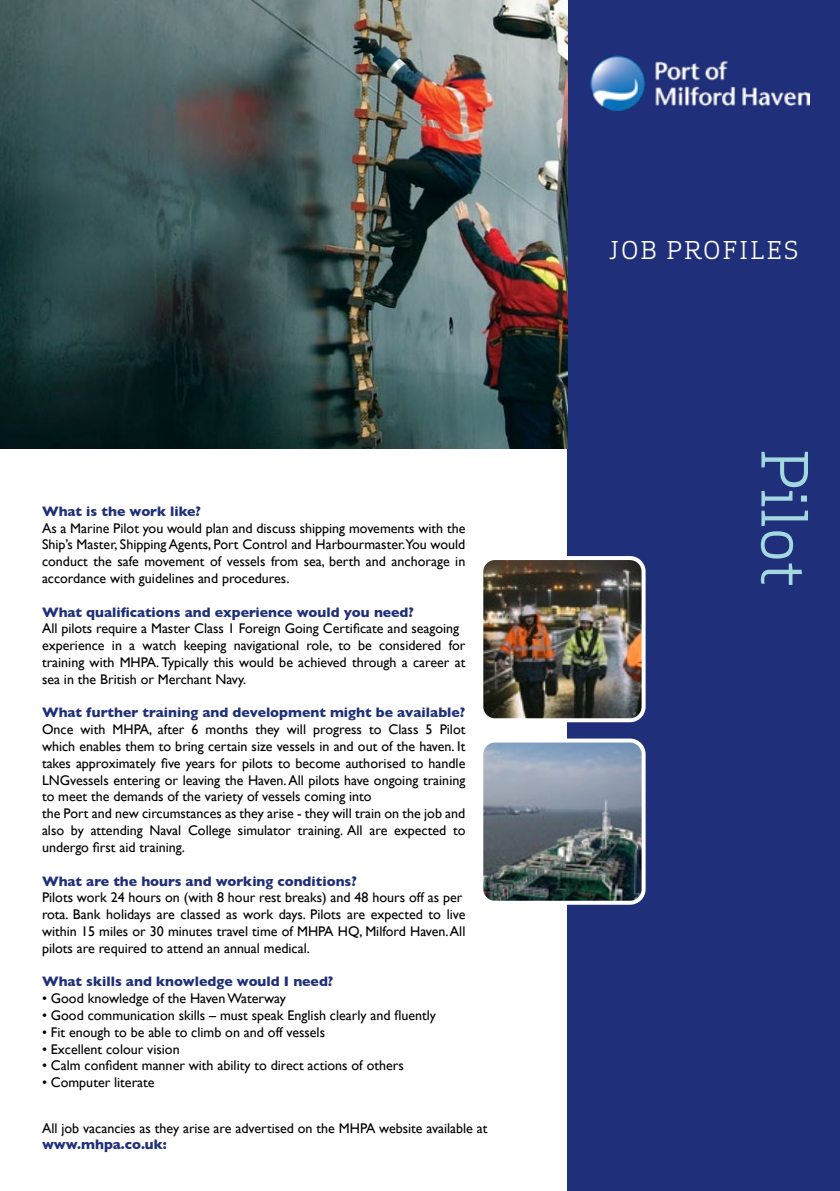
<style>
.page{position:relative;width:840px;height:1191px;background:#fff}
.page>*{position:absolute;margin:0;border:0;box-sizing:border-box;transform-origin:0 0}
.t1{font:62px "Milford Waterfront Serif";color:#a4d8e0}
.t2{font:24px "Milford Waterfront Serif";letter-spacing:.1em;color:#fff}
.t3{font:14px/16.8px "Gill Sans";color:#000}
.t4{font:700 14px "Gill Sans";color:#1f2f79}
</style>
<div class="page">
<div style="left:567px;top:0;width:272px;height:1191px;background:#1f2f79"></div>
<img style="left:0;top:0;width:567px;height:448px">
<img style="left:484px;top:561px;width:159px;height:159px">
<div style="left:479px;top:556px;width:166px;height:166px;border:4px solid #fff;border-radius:14px"></div>
<img style="left:484px;top:743px;width:159px;height:159px">
<div style="left:479px;top:738px;width:166px;height:166px;border:4px solid #fff;border-radius:14px"></div>
<img style="left:590px;top:55px;width:218px;height:55px">
<p class="t4" style="left:42px;top:500px;width:160px">What is the work like?</p>
<p class="t3" style="left:42px;top:519px;width:424px;text-align:justify">As a Marine Pilot you would plan and discuss shipping movements with the Ship’s Master, Shipping Agents, Port Control and Harbourmaster.You would conduct the safe movement of vessels from sea, berth and anchorage in accordance with guidelines and procedures.</p>
<p class="t4" style="left:42px;top:601px;width:373px">What qualifications and experience would you need?</p>
<p class="t3" style="left:42px;top:620px;width:424px">All pilots require a Master Class 1 Foreign Going Certificate and seagoing experience in a watch keeping navigational role, to be considered for training with MHPA. Typically this would be achieved through a career at sea in the British or Merchant Navy.</p>
<p class="t4" style="left:42px;top:701px;width:424px">What further training and development might be available?</p>
<p class="t3" style="left:42px;top:721px;width:424px">Once with MHPA, after 6 months they will progress to Class 5 Pilot which enables them to bring certain size vessels in and out of the haven. It takes approximately five years for pilots to become authorised to handle LNGvessels entering or leaving the Haven. All pilots have ongoing training to meet the demands of the variety of vessels coming into<br>the Port and new circumstances as they arise - they will train on the job and also by attending Naval College simulator training. All are expected to undergo first aid training.</p>
<p class="t4" style="left:42px;top:869px;width:316px">What are the hours and working conditions?</p>
<p class="t3" style="left:42px;top:889px;width:424px">Pilots work 24 hours on (with 8 hour rest breaks) and 48 hours off as per rota. Bank holidays are classed as work days. Pilots are expected to live within 15 miles or 30 minutes travel time of MHPA HQ, Milford Haven. All pilots are required to attend an annual medical.</p>
<p class="t4" style="left:42px;top:970px;width:293px">What skills and knowledge would I need?</p>
<p class="t3" style="left:42px;top:990px;width:245px">• Good knowledge of the Haven Waterway</p>
<p class="t3" style="left:42px;top:1006px;width:395px">• Good communication skills – must speak English clearly and fluently</p>
<p class="t3" style="left:42px;top:1023px;width:284px">• Fit enough to be able to climb on and off vessels</p>
<p class="t3" style="left:42px;top:1040px;width:139px">• Excellent colour vision</p>
<p class="t3" style="left:42px;top:1057px;width:363px">• Calm confident manner with ability to direct actions of others</p>
<p class="t3" style="left:42px;top:1074px;width:114px">• Computer literate</p>
<p class="t3" style="left:42px;top:1119px;width:447px">All job vacancies as they arise are advertised on the MHPA website available at</p>
<p class="t4" style="left:42px;top:1133px;width:126px">www.mhpa.co.uk:</p>
<h2 class="t2" style="left:608px;top:232px;width:191px">JOB PROFILES</h2>
<h1 class="t1" style="left:831px;top:449px;width:140px;rotate:90deg">Pilot</h1>
</div>
